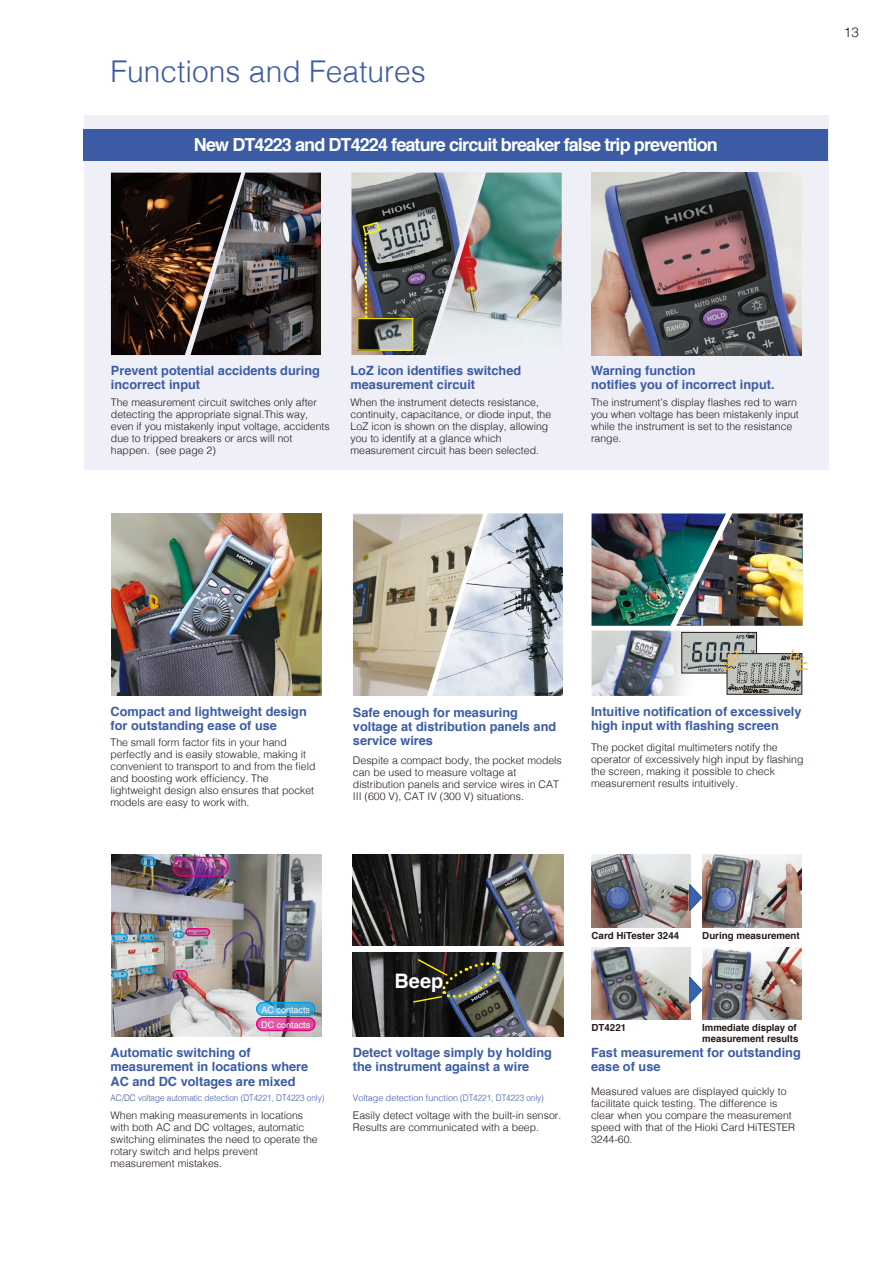
<style>
.page{position:relative;width:893px;height:1263px;background:#fff}
.page>*{position:absolute;margin:0;border:0;box-sizing:border-box;transform-origin:0 0}
.t1{font:300 30px "Helvetica";color:#3b5ca4}
.t2{font:700 19.95px "Helvetica";color:#fff}
.t3{font:700 18px "Helvetica";letter-spacing:-.05em;color:#fff}
.t4{font:300 13.5px "Helvetica";color:#231916}
.t5{font:700 12.75px/14.2px "Helvetica";color:#3b5ca4}
.t6{font:300 10.5px/12px "Helvetica";color:#231916}
.t7{font:700 9.75px/10.5px "Helvetica";color:#231916}
.t8{font:300 9px "Helvetica";color:#3b5ca4;scale:.9 1}
.t9{font:300 9px "Helvetica";color:#3b5ca4}
.t10{font:9px/15.1px "Helvetica";color:#fff}
</style>
<div class="page">
<img style="left:111px;top:854px;width:210px;height:183px">
<svg style="left:173px;top:857px;width:54px;height:19px"></svg>
<svg style="left:186px;top:929px;width:23px;height:6px"></svg>
<svg style="left:173px;top:971px;width:14px;height:8px"></svg>
<svg style="left:112px;top:934px;width:15px;height:7px"></svg>
<svg style="left:112px;top:971px;width:15px;height:7px"></svg>
<svg style="left:139px;top:934px;width:15px;height:6px"></svg>
<svg style="left:139px;top:967px;width:15px;height:6px"></svg>
<svg style="left:173px;top:931px;width:10px;height:7px"></svg>
<svg style="left:142px;top:857px;width:13px;height:9px"></svg>
<div style="left:173px;top:857px;width:56px;height:20px;border:1px solid #e4007f;border-radius:9px"></div>
<div style="left:185px;top:928px;width:25px;height:8px;border:1px solid #e4007f;border-radius:3px"></div>
<div style="left:173px;top:970px;width:15px;height:10px;border:1px solid #e4007f;border-radius:4px"></div>
<div style="left:112px;top:934px;width:16px;height:8px;border:1px solid #00a1e9;border-radius:3px"></div>
<div style="left:112px;top:971px;width:16px;height:8px;border:1px solid #00a1e9;border-radius:3px"></div>
<div style="left:138px;top:933px;width:17px;height:8px;border:1px solid #00a1e9;border-radius:3px"></div>
<div style="left:138px;top:966px;width:17px;height:8px;border:1px solid #00a1e9;border-radius:3px"></div>
<div style="left:173px;top:930px;width:11px;height:8px;border:1px solid #00a1e9;border-radius:3px"></div>
<div style="left:141px;top:856px;width:15px;height:10px;border:1px solid #00a1e9;border-radius:4px"></div>
<img style="left:592px;top:854px;width:99px;height:73px">
<img style="left:702px;top:854px;width:100px;height:73px">
<svg style="left:353px;top:513px;width:80px;height:183px;background:#b7ad97"></svg>
<img style="left:433px;top:513px;width:130px;height:183px">
<img style="left:353px;top:854px;width:210px;height:92px">
<img style="left:353px;top:952px;width:210px;height:85px">
<img style="left:412px;top:958px;width:90px;height:45px">
<svg style="left:689px;top:882px;width:14px;height:31px"></svg>
<img style="left:592px;top:947px;width:99px;height:73px">
<img style="left:702px;top:947px;width:100px;height:73px">
<svg style="left:689px;top:975px;width:14px;height:31px"></svg>
<img style="left:111px;top:513px;width:210px;height:183px">
<img style="left:592px;top:630px;width:118px;height:66px">
<img style="left:592px;top:513px;width:84px;height:113px">
<img style="left:676px;top:513px;width:127px;height:113px">
<div style="left:682px;top:632px;width:75px;height:41px;border:1px solid #231916"></div>
<svg style="left:683px;top:634px;width:125px;height:59px"></svg>
<svg style="left:256px;top:1003px;width:59px;height:12px"></svg>
<svg style="left:256px;top:1018px;width:59px;height:12px"></svg>
<div style="left:256px;top:1002px;width:59px;height:14px;border:1px solid #00a1e9;border-radius:6px"></div>
<div style="left:256px;top:1017px;width:59px;height:14px;border:1px solid #e4007f;border-radius:6px"></div>
<div style="left:84px;top:115px;width:744px;height:355px;background:#eeeff7"></div>
<div style="left:84px;top:129px;width:744px;height:31px;background:#3b5ca4"></div>
<svg style="left:111px;top:173px;width:80px;height:182px;background:#2b180f"></svg>
<img style="left:191px;top:173px;width:130px;height:182px">
<img style="left:591px;top:173px;width:210px;height:182px">
<img style="left:352px;top:173px;width:210px;height:182px">
<h1 class="t1" style="left:111px;top:46px;width:317px">Functions and Features</h1>
<h3 class="t3" style="left:194px;top:130px;width:525px">New DT4223 and DT4224 feature circuit breaker false trip prevention</h3>
<p class="t4" style="left:844px;top:21px;width:17px">13</p>
<p class="t5" style="left:111px;top:363px;width:211px">Prevent potential accidents during incorrect input</p>
<p class="t6" style="left:111px;top:396px;width:220px">The measurement circuit switches only after detecting the appropriate signal.This way, even if you mistakenly input voltage, accidents due to tripped breakers or arcs will not happen. (see page 2)</p>
<p class="t5" style="left:350px;top:363px;width:172px">LoZ icon identifies switched measurement circuit</p>
<p class="t6" style="left:350px;top:396px;width:202px">When the instrument detects resistance, continuity, capacitance, or diode input, the LoZ icon is shown on the display, allowing you to identify at a glance which measurement circuit has been selected.</p>
<p class="t5" style="left:591px;top:363px;width:185px">Warning function<br>notifies you of incorrect input.</p>
<p class="t6" style="left:591px;top:396px;width:209px">The instrument’s display flashes red to warn you when voltage has been mistakenly input while the instrument is set to the resistance range.</p>
<p class="t5" style="left:111px;top:704px;width:198px">Compact and lightweight design for outstanding ease of use</p>
<p class="t6" style="left:111px;top:735px;width:206px">The small form factor fits in your hand perfectly and is easily stowable, making it convenient to transport to and from the field and boosting work efficiency. The lightweight design also ensures that pocket models are easy to work with.</p>
<p class="t5" style="left:353px;top:705px;width:205px">Safe enough for measuring voltage at distribution panels and service wires</p>
<p class="t6" style="left:353px;top:753px;width:210px">Despite a compact body, the pocket models can be used to measure voltage at distribution panels and service wires in CAT III (600 V), CAT IV (300 V) situations.</p>
<p class="t5" style="left:591px;top:704px;width:212px">Intuitive notification of excessively high input with flashing screen</p>
<p class="t6" style="left:591px;top:741px;width:214px">The pocket digital multimeters notify the operator of excessively high input by flashing the screen, making it possible to check measurement results intuitively.</p>
<p class="t10" style="left:261px;top:1002px;width:51px">AC contacts<br>DC contacts</p>
<h2 class="t2" style="left:395px;top:965px;width:50px">Beep</h2>
<p class="t5" style="left:111px;top:1046px;width:199px">Automatic switching of measurement in locations where<br>AC and DC voltages are mixed</p>
<p class="t5" style="left:353px;top:1046px;width:201px">Detect voltage simply by holding the instrument against a wire</p>
<p class="t8" style="left:111px;top:1090px;width:239px">AC/DC voltage automatic detection (DT4221, DT4223 only)</p>
<p class="t9" style="left:353px;top:1090px;width:193px">Voltage detection function (DT4221, DT4223 only)</p>
<p class="t6" style="left:111px;top:1108px;width:209px">When making measurements in locations with both AC and DC voltages, automatic switching eliminates the need to operate the rotary switch and helps prevent measurement mistakes.</p>
<p class="t6" style="left:353px;top:1108px;width:210px">Easily detect voltage with the built-in sensor.<br>Results are communicated with a beep.</p>
<p class="t7" style="left:592px;top:930px;width:89px">Card HiTester 3244</p>
<p class="t7" style="left:702px;top:930px;width:99px">During measurement</p>
<p class="t7" style="left:592px;top:1023px;width:36px">DT4221</p>
<p class="t7" style="left:702px;top:1023px;width:98px">Immediate display of measurement results</p>
<p class="t5" style="left:591px;top:1046px;width:211px">Fast measurement for outstanding ease of use</p>
<p class="t6" style="left:591px;top:1084px;width:206px">Measured values are displayed quickly to facilitate quick testing. The difference is clear when you compare the measurement speed with that of the Hioki Card HiTESTER 3244-60.</p>
</div>
